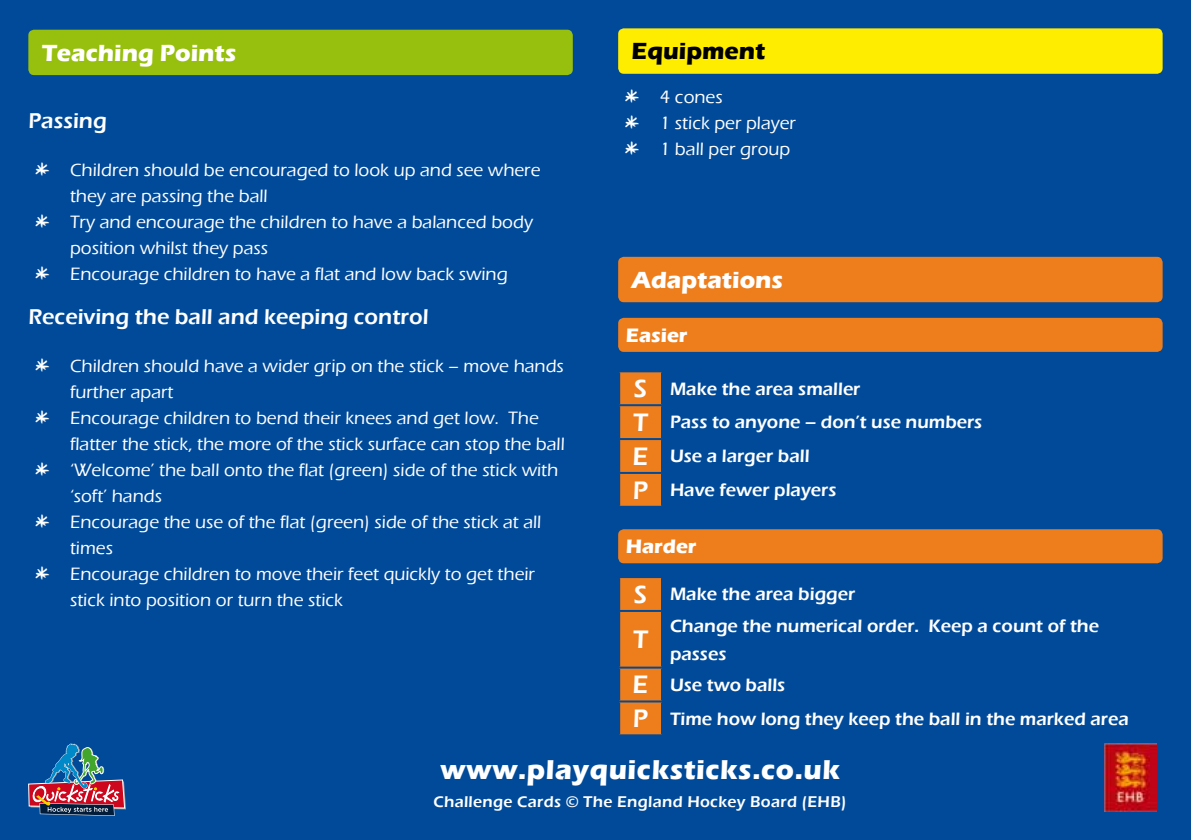
<style>
.page{position:relative;width:1191px;height:840px;background:#fff}
.page>*{position:absolute;margin:0;border:0;box-sizing:border-box;transform-origin:0 0}
.t1{font:700 28px "Eras ITC";letter-spacing:.02em;color:#fff}
.t2{font:600 26px "Eras ITC";color:#fff}
.t3{font:700 24px "Eras ITC";color:#fff}
.t4{font:700 24px "Eras ITC";color:#000}
.t5{font:600 22px "Eras ITC";color:#fff}
.t6{font:700 20px "Eras ITC";color:#fff}
.t7{font:500 18.4px/26px "Eras ITC";color:#fff}
.t8{font:600 18.4px/33.8px "Eras ITC";color:#fff}
.t9{font:600 16px "Eras ITC";letter-spacing:.02em;color:#fff}
.s1{font-family:"Almagro";font-weight:400}
.s2{font-size:26px}
</style>
<div class="page">
<div style="left:0;top:0;width:1191px;height:839px;background:#004a99"></div>
<img style="left:1104px;top:743px;width:53px;height:67px">
<div style="left:28px;top:30px;width:545px;height:45px;background:#97bf0d;border-radius:6px"></div>
<div style="left:618px;top:28px;width:544px;height:46px;background:#ffed00;border-radius:6px"></div>
<div style="left:618px;top:257px;width:544px;height:45px;background:#ee7d1c;border-radius:6px"></div>
<div style="left:618px;top:317px;width:544px;height:34px;background:#ee7d1c;border-radius:6px"></div>
<div style="left:618px;top:529px;width:544px;height:34px;background:#ee7d1c;border-radius:6px"></div>
<img style="left:28px;top:743px;width:98px;height:72px">
<div style="left:620px;top:372px;width:41px;height:133px;background:#ee7d1c"></div>
<hr style="left:618px;top:404px;width:45px;height:2px;background:#004a99">
<hr style="left:618px;top:438px;width:45px;height:2px;background:#004a99">
<hr style="left:618px;top:471px;width:45px;height:2px;background:#004a99">
<div style="left:620px;top:578px;width:41px;height:156px;background:#ee7d1c"></div>
<hr style="left:618px;top:609px;width:45px;height:2px;background:#004a99">
<hr style="left:618px;top:666px;width:45px;height:2px;background:#004a99">
<hr style="left:618px;top:700px;width:45px;height:2px;background:#004a99">
<h3 class="t3" style="left:42px;top:39px;width:196px">Teaching Points</h3>
<h3 class="t4" style="left:631px;top:38px;width:135px">Equipment</h3>
<p class="t5" style="left:28px;top:108px;width:80px">Passing</p>
<p class="t7" style="left:34px;top:157px;width:508px"><span class="s1">*</span> Children should be encouraged to look up and see where</p>
<p class="t7" style="left:70px;top:183px;width:199px">they are passing the ball</p>
<p class="t7" style="left:34px;top:209px;width:500px"><span class="s1">*</span> Try and encourage the children to have a balanced body</p>
<p class="t7" style="left:70px;top:235px;width:200px">position whilst they pass</p>
<p class="t7" style="left:34px;top:261px;width:475px"><span class="s1">*</span> Encourage children to have a flat and low back swing</p>
<p class="t5" style="left:28px;top:304px;width:402px">Receiving the ball and keeping control</p>
<p class="t7" style="left:34px;top:353px;width:531px"><span class="s1">*</span> Children should have a wider grip on the stick – move hands</p>
<p class="t7" style="left:70px;top:379px;width:105px">further apart</p>
<p class="t7" style="left:34px;top:405px;width:506px"><span class="s1">*</span> Encourage children to bend their knees and get low. The</p>
<p class="t7" style="left:70px;top:431px;width:496px">flatter the stick, the more of the stick surface can stop the ball</p>
<p class="t7" style="left:34px;top:457px;width:526px"><span class="s1">*</span> ‘Welcome’ the ball onto the flat (green) side of the stick with</p>
<p class="t7" style="left:70px;top:483px;width:94px">‘soft’ hands</p>
<p class="t7" style="left:34px;top:509px;width:509px"><span class="s1">*</span> Encourage the use of the flat (green) side of the stick at all</p>
<p class="t7" style="left:70px;top:535px;width:44px">times</p>
<p class="t7" style="left:34px;top:561px;width:502px"><span class="s1">*</span> Encourage children to move their feet quickly to get their</p>
<p class="t7" style="left:70px;top:587px;width:274px">stick into position or turn the stick</p>
<p class="t7" style="left:624px;top:84px;width:174px"><span class="s1">*</span> 4 cones<br><span class="s1">*</span> 1 stick per player <span class="s1">*</span> 1 ball per group</p>
<h3 class="t3" style="left:631px;top:266px;width:153px">Adaptations</h3>
<p class="t6" style="left:626px;top:323px;width:63px">Easier</p>
<p class="t8" style="left:632px;top:371px;width:351px"><span class="s2">S</span> Make the area smaller<br><span class="s2">T</span> Pass to anyone – don’t use numbers<br><span class="s2">E</span> Use a larger ball<br><span class="s2">P</span> Have fewer players</p>
<p class="t6" style="left:626px;top:534px;width:72px">Harder</p>
<p class="t8" style="left:634px;top:577px;width:223px"><span class="s2">S</span> Make the area bigger</p>
<h2 class="t2" style="left:633px;top:624px;width:16px">T</h2>
<p class="t8" style="left:670px;top:611px;width:430px;line-height:28px">Change the numerical order. Keep a count of the passes</p>
<p class="t8" style="left:632px;top:667px;width:498px"><span class="s2">E</span> Use two balls<br><span class="s2">P</span> Time how long they keep the ball in the marked area</p>
<h1 class="t1" style="left:440px;top:753px;width:401px">www.playquicksticks.co.uk</h1>
<p class="t9" style="left:433px;top:792px;width:415px">Challenge Cards © The England Hockey Board (EHB)</p>
</div>
